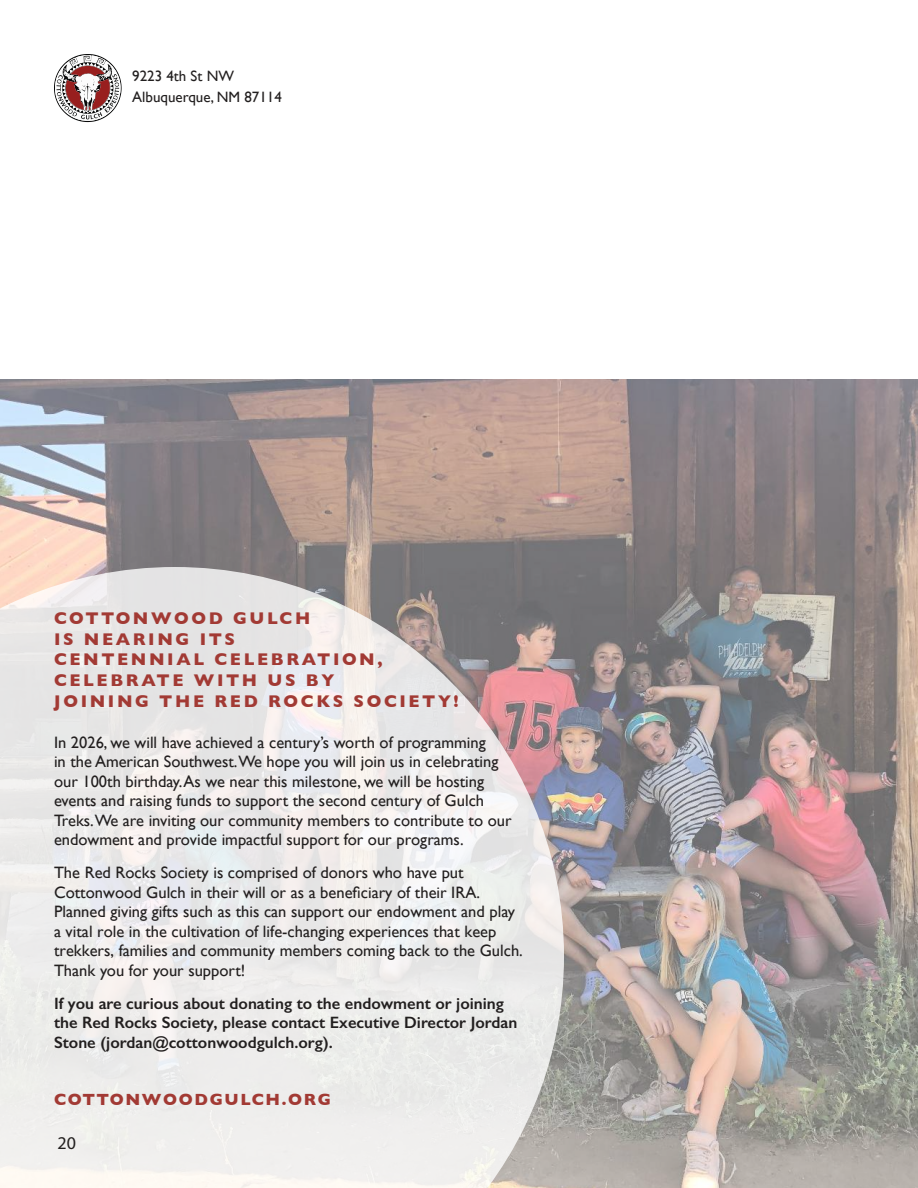
<style>
.page{position:relative;width:918px;height:1188px;background:#fff}
.page>*{position:absolute;margin:0;border:0;box-sizing:border-box;transform-origin:0 0}
.t1{font:18px "Myriad Pro";color:#221f1f}
.t2{font:700 17.25px/20.7px "Gill Sans";letter-spacing:.15em;color:#a23a34}
.t3{font:16.5px/19.5px "Gill Sans";color:#221f1f}
.t4{font:600 16.5px/19.5px "Gill Sans";color:#221f1f}
.t5{font:700 16.5px "Gill Sans";letter-spacing:.1em;color:#a23a34}
.t6{font:15px/21px "Gill Sans";color:#221f1f}
</style>
<div class="page">
<svg style="left:54px;top:54px;width:68px;height:68px"></svg>
<img style="left:0;top:380px;width:918px;height:808px">
<svg style="left:0;top:567px;width:564px;height:621px;fill:#ebebea"></svg>
<p class="t6" style="left:132px;top:66px;width:151px">9223 4th St NW<br>Albuquerque, NM 87114</p>
<p class="t2" style="left:54px;top:610px;width:406px">COTTONWOOD GULCH<br>IS NEARING ITS<br>CENTENNIAL CELEBRATION,<br>CELEBRATE WITH US BY<br>JOINING THE RED ROCKS SOCIETY!</p>
<p class="t3" style="left:54px;top:732px;width:459px">In 2026, we will have achieved a century’s worth of programming<br>in the American Southwest.We hope you will join us in celebrating our 100th birthday. As we near this milestone, we will be hosting events and raising funds to support the second century of Gulch Treks.We are inviting our community members to contribute to our endowment and provide impactful support for our programs.</p>
<p class="t3" style="left:54px;top:865px;width:470px">The Red Rocks Society is comprised of donors who have put Cottonwood Gulch in their will or as a bene昀椀ciary of their IRA.<br>Planned giving gifts such as this can support our endowment and play a vital role in the cultivation of life-changing experiences that keep trekkers, families and community members coming back to the Gulch.<br>Thank you for your support!</p>
<p class="t4" style="left:54px;top:995px;width:465px">If you are curious about donating to the endowment or joining the Red Rocks Society, please contact Executive Director Jordan<br>Stone (jordan@cottonwoodgulch.org).</p>
<p class="t5" style="left:54px;top:1093px;width:279px">COTTONWOODGULCH.ORG</p>
<p class="t1" style="left:58px;top:1132px;width:20px">20</p>
</div>
